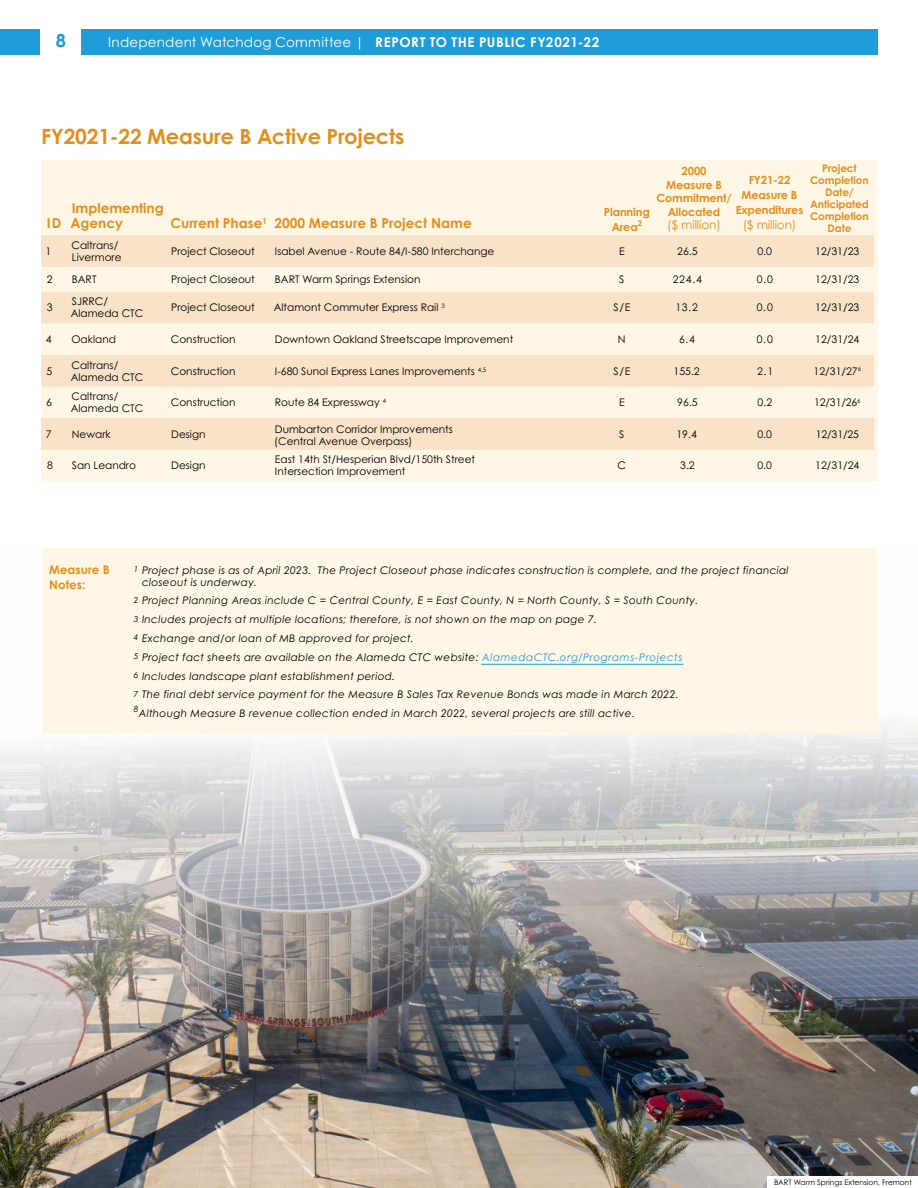
<style>
.page{position:relative;width:918px;height:1188px;background:#fff}
.page>*{position:absolute;margin:0;border:0;box-sizing:border-box;transform-origin:0 0}
._24pt_blue_heads{font:700 21px "Century Gothic Pro";letter-spacing:-.01em;color:#e58e1a}
.t1{font:700 18px "Century Gothic Pro";color:#1e9dd8}
.t2{font:700 13.65px/15px "Century Gothic Pro";color:#e58e1a}
.t3{font:13.5px "Century Gothic Pro";letter-spacing:.015em;color:#fff}
.t4{font:12px "Century Gothic Pro";letter-spacing:-.01em;color:#e58e1a}
._10pt_Av_Garde{font:700 12px/15px "Century Gothic Pro";color:#e58e1a}
.t5{font:700 11.25px/15px "Century Gothic Pro";letter-spacing:-.01em;color:#e58e1a;text-align:center}
.t6{font:10.5px/12px "Century Gothic Pro";color:#000}
._10pt_Av_Garde-2{font:italic 10.5px/12px "Century Gothic Pro";letter-spacing:.025em;color:#000}
.t7{font:700 10.5px/12px "Century Gothic Pro";letter-spacing:-.01em;color:#e58e1a;text-align:center}
._10pt_Av_Garde-3{font:italic 8.25px "Century Gothic Pro";color:#000}
.t8{font:7.5px "Century Gothic Pro";color:#000}
.s1{font-weight:700}
.s2{color:#1e9dd8}
</style>
<div class="page">
<img style="left:0;top:723px;width:918px;height:465px">
<div style="left:41px;top:160px;width:837px;height:322px;background:#fff6e6"></div>
<svg style="left:41px;top:235px;width:833px;height:215px;fill:#f9e2c7"></svg>
<div style="left:768px;top:1176px;width:150px;height:12px;background:#fff"></div>
<div style="left:42px;top:549px;width:836px;height:184px;background:#fff6e6"></div>
<hr style="left:481px;top:664px;width:202px;height:1px;background:#1e9dd8">
<div style="left:0;top:29px;width:878px;height:26px;background:#1e9dd8"></div>
<div style="left:40px;top:19px;width:41px;height:42px;background:#fff"></div>
<h2 class="t1" style="left:56px;top:29px;width:12px">8</h2>
<p class="t3" style="left:108px;top:34px;width:493px">Independent Watchdog Committee | <span class="s1">REPORT TO THE PUBLIC FY2021-22</span></p>
<p class="_24pt_blue_heads" style="left:41px;top:123px;width:365px">FY2021-22 Measure B Active Projects</p>
<p class="t2" style="left:47px;top:216px;width:16px">ID</p>
<p class="t2" style="left:71px;top:201px;width:95px">Implementing<br>Agency</p>
<p class="t2" style="left:171px;top:216px;width:98px">Current Phase<sup>1</sup></p>
<p class="t2" style="left:274px;top:216px;width:199px">2000 Measure B Project Name</p>
<p class="t7" style="left:810px;top:162px;width:60px">Project<br>Completion<br>Date/<br>Anticipated<br>Completion<br>Date</p>
<p class="t5" style="left:657px;top:164px;width:77px;line-height:13.5px">2000<br>Measure B<br>Commitment/<br>Allocated</p>
<p class="t4" style="left:667px;top:217px;width:55px">($ million)</p>
<p class="t5" style="left:736px;top:172px;width:69px">FY21-22<br>Measure B<br>Expenditures</p>
<p class="t4" style="left:743px;top:217px;width:55px">($ million)</p>
<p class="t5" style="left:604px;top:204px;width:48px">Planning<br>Area<sup>2</sup></p>
<p class="t6" style="left:45px;top:245px;width:7px">1</p>
<p class="t6" style="left:72px;top:239px;width:52px">Caltrans/<br>Livermore</p>
<p class="t6" style="left:171px;top:245px;width:85px">Project Closeout</p>
<p class="t6" style="left:275px;top:245px;width:221px">Isabel Avenue - Route 84/I-580 Interchange</p>
<p class="t6" style="left:619px;top:245px;width:7px">E</p>
<p class="t6" style="left:677px;top:245px;width:22px">26.5</p>
<p class="t6" style="left:757px;top:245px;width:16px">0.0</p>
<p class="t6" style="left:815px;top:245px;width:46px">12/31/23</p>
<p class="t6" style="left:47px;top:273px;width:7px">2</p>
<p class="t6" style="left:72px;top:273px;width:26px">BART</p>
<p class="t6" style="left:171px;top:273px;width:85px">Project Closeout</p>
<p class="t6" style="left:275px;top:273px;width:147px">BART Warm Springs Extension</p>
<p class="t6" style="left:619px;top:273px;width:7px">S</p>
<p class="t6" style="left:673px;top:273px;width:31px">224.4</p>
<p class="t6" style="left:757px;top:273px;width:18px">0.0</p>
<p class="t6" style="left:815px;top:273px;width:46px">12/31/23</p>
<p class="t6" style="left:47px;top:302px;width:7px">3</p>
<p class="t6" style="left:71px;top:296px;width:74px">SJRRC/<br>Alameda CTC</p>
<p class="t6" style="left:171px;top:302px;width:85px">Project Closeout</p>
<p class="t6" style="left:274px;top:302px;width:173px">Altamont Commuter Express Rail <sup>3</sup></p>
<p class="t6" style="left:613px;top:302px;width:19px">S/E</p>
<p class="t6" style="left:675px;top:302px;width:24px">13.2</p>
<p class="t6" style="left:757px;top:302px;width:18px">0.0</p>
<p class="t6" style="left:815px;top:302px;width:46px">12/31/23</p>
<p class="t6" style="left:46px;top:333px;width:7px">4</p>
<p class="t6" style="left:72px;top:333px;width:46px">Oakland</p>
<p class="t6" style="left:171px;top:333px;width:66px">Construction</p>
<p class="t6" style="left:275px;top:333px;width:240px">Downtown Oakland Streetscape Improvement</p>
<p class="t6" style="left:618px;top:333px;width:9px">N</p>
<p class="t6" style="left:679px;top:333px;width:18px">6.4</p>
<p class="t6" style="left:757px;top:333px;width:18px">0.0</p>
<p class="t6" style="left:815px;top:333px;width:46px">12/31/24</p>
<p class="t6" style="left:47px;top:365px;width:7px">5</p>
<p class="t6" style="left:71px;top:359px;width:74px">Caltrans/<br>Alameda CTC</p>
<p class="t6" style="left:171px;top:365px;width:66px">Construction</p>
<p class="t6" style="left:275px;top:365px;width:213px">I-680 Sunol Express Lanes Improvements <sup>4,5</sup></p>
<p class="t6" style="left:613px;top:365px;width:19px">S/E</p>
<p class="t6" style="left:674px;top:365px;width:28px">155.2</p>
<p class="t6" style="left:757px;top:365px;width:18px">2.1</p>
<p class="t6" style="left:814px;top:365px;width:49px">12/31/27<sup>6</sup></p>
<p class="t6" style="left:46px;top:396px;width:7px">6</p>
<p class="t6" style="left:71px;top:390px;width:74px">Caltrans/<br>Alameda CTC</p>
<p class="t6" style="left:171px;top:396px;width:66px">Construction</p>
<p class="t6" style="left:275px;top:396px;width:113px">Route 84 Expressway <sup>4</sup></p>
<p class="t6" style="left:619px;top:396px;width:7px">E</p>
<p class="t6" style="left:677px;top:396px;width:22px">96.5</p>
<p class="t6" style="left:758px;top:396px;width:16px">0.2</p>
<p class="t6" style="left:814px;top:396px;width:48px">12/31/26<sup>6</sup></p>
<p class="t6" style="left:46px;top:428px;width:7px">7</p>
<p class="t6" style="left:72px;top:428px;width:40px">Newark</p>
<p class="t6" style="left:171px;top:428px;width:36px">Design</p>
<p class="t6" style="left:274px;top:423px;width:180px">Dumbarton Corridor Improvements (Central Avenue Overpass)</p>
<p class="t6" style="left:619px;top:428px;width:7px">S</p>
<p class="t6" style="left:677px;top:428px;width:22px">19.4</p>
<p class="t6" style="left:757px;top:428px;width:16px">0.0</p>
<p class="t6" style="left:816px;top:428px;width:45px">12/31/25</p>
<p class="t6" style="left:47px;top:460px;width:7px">8</p>
<p class="t6" style="left:72px;top:460px;width:66px">San Leandro</p>
<p class="t6" style="left:171px;top:460px;width:36px">Design</p>
<p class="t6" style="left:275px;top:454px;width:202px">East 14th St/Hesperian Blvd/150th Street<br>Intersection Improvement</p>
<p class="t6" style="left:618px;top:460px;width:10px">C</p>
<p class="t6" style="left:680px;top:460px;width:16px">3.2</p>
<p class="t6" style="left:757px;top:460px;width:16px">0.0</p>
<p class="t6" style="left:815px;top:460px;width:46px">12/31/24</p>
<p class="_10pt_Av_Garde" style="left:49px;top:562px;width:62px">Measure B<br>Notes:</p>
<p class="_10pt_Av_Garde-2" style="left:142px;top:564px;width:648px;text-indent:-8px"><sup>1</sup> Project phase is as of April 2023. The Project Closeout phase indicates construction is complete, and the project financial closeout is underway.</p>
<p class="_10pt_Av_Garde-2" style="left:134px;top:595px;width:566px"><sup>2</sup> Project Planning Areas include C = Central County, E = East County, N = North County, S = South County.</p>
<p class="_10pt_Av_Garde-2" style="left:134px;top:613px;width:465px"><sup>3</sup> Includes projects at multiple locations; therefore, is not shown on the map on page 7.</p>
<p class="_10pt_Av_Garde-2" style="left:134px;top:632px;width:281px"><sup>4</sup> Exchange and/or loan of MB approved for project.</p>
<p class="_10pt_Av_Garde-2" style="left:134px;top:651px;width:550px"><sup>5</sup> Project fact sheets are available on the Alameda CTC website: <span class="s2">AlamedaCTC.org/Programs-Projects</span></p>
<p class="_10pt_Av_Garde-2" style="left:134px;top:670px;width:263px"><sup>6</sup> Includes landscape plant establishment period.</p>
<p class="_10pt_Av_Garde-2" style="left:134px;top:689px;width:546px"><sup>7</sup> The final debt service payment for the Measure B Sales Tax Revenue Bonds was made in March 2022.</p>
<p class="_10pt_Av_Garde-3" style="left:134px;top:705px;width:6px">8</p>
<p class="_10pt_Av_Garde-2" style="left:139px;top:707px;width:498px">Although Measure B revenue collection ended in March 2022, several projects are still active.</p>
<p class="t8" style="left:774px;top:1178px;width:139px">BART Warm Springs Extension, Fremont</p>
</div>
